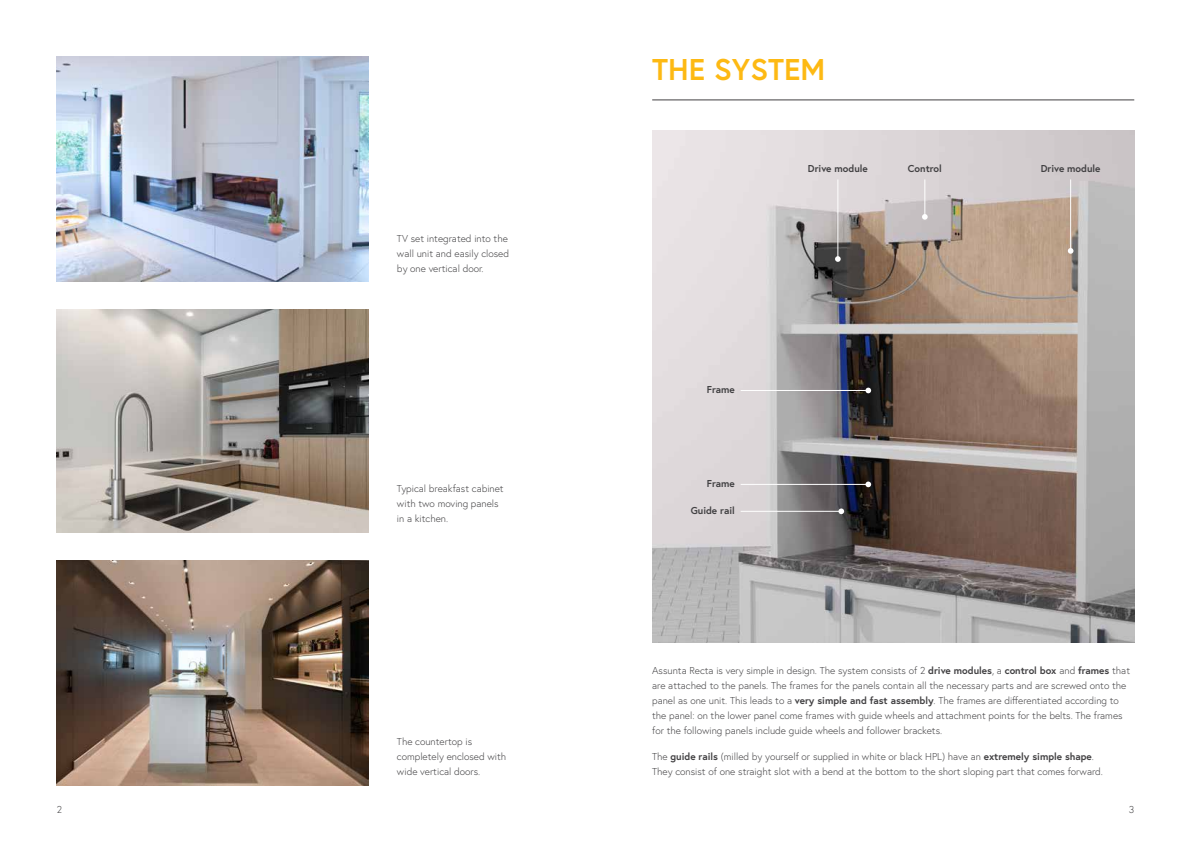
<style>
.page{position:relative;width:1191px;height:842px;background:#fff}
.page>*{position:absolute;margin:0;border:0;box-sizing:border-box;transform-origin:0 0}
.t1{font:700 30px "Europa";color:#fdb913}
.t2{font:300 10px/15px "Europa";color:#414042}
.t3{font:700 10px "Europa";color:#414042}
.s1{font-weight:700}
</style>
<div class="page">
<img style="left:57px;top:561px;width:312px;height:224px">
<img style="left:57px;top:310px;width:312px;height:222px">
<img style="left:57px;top:57px;width:312px;height:224px">
<hr style="left:652px;top:100px;width:482px;height:1px;background:#414042">
<img style="left:652px;top:130px;width:482px;height:513px">
<svg style="left:922px;top:214px;width:5px;height:6px"></svg>
<svg style="left:1067px;top:248px;width:6px;height:6px"></svg>
<hr style="left:1070px;top:179px;width:1px;height:71px;background:#fff">
<hr style="left:924px;top:179px;width:1px;height:37px;background:#fff">
<hr style="left:837px;top:179px;width:1px;height:80px;background:#fff">
<svg style="left:835px;top:256px;width:5px;height:6px"></svg>
<hr style="left:740px;top:390px;width:128px;height:1px;background:#fff">
<svg style="left:865px;top:388px;width:6px;height:5px"></svg>
<hr style="left:740px;top:484px;width:128px;height:1px;background:#fff">
<svg style="left:865px;top:482px;width:6px;height:5px"></svg>
<hr style="left:740px;top:511px;width:101px;height:1px;background:#fff">
<svg style="left:838px;top:508px;width:6px;height:6px"></svg>
<p class="t2" style="left:397px;top:230px;width:114px;text-align:justify">TV set integrated into the wall unit and easily closed by one vertical door.</p>
<p class="t2" style="left:397px;top:481px;width:108px">Typical breakfast cabinet with two moving panels in a kitchen.</p>
<p class="t2" style="left:397px;top:734px;width:111px">The countertop is completely enclosed with wide vertical doors.</p>
<h1 class="t1" style="left:652px;top:49px;width:175px">THE SYSTEM</h1>
<p class="t3" style="left:808px;top:161px;width:61px">Drive module</p>
<p class="t3" style="left:907px;top:161px;width:36px">Control</p>
<p class="t3" style="left:1040px;top:161px;width:61px">Drive module</p>
<p class="t3" style="left:706px;top:382px;width:30px">Frame</p>
<p class="t3" style="left:706px;top:477px;width:30px">Frame</p>
<p class="t3" style="left:690px;top:504px;width:46px">Guide rail</p>
<p class="t2" style="left:652px;top:663px;width:479px">Assunta Recta is very simple in design. The system consists of 2 <span class="s1">drive modules</span>, a <span class="s1">control box</span> and <span class="s1">frames</span> that are attached to the panels. The frames for the panels contain all the necessary parts and are screwed onto the panel as one unit. This leads to a <span class="s1">very simple and fast assembly</span>. The frames are differentiated according to the panel: on the lower panel come frames with guide wheels and attachment points for the belts. The frames for the following panels include guide wheels and follower brackets.</p>
<p class="t2" style="left:652px;top:749px;width:452px">The <span class="s1">guide rails</span> (milled by yourself or supplied in white or black HPL) have an <span class="s1">extremely simple shape</span>.<br>They consist of one straight slot with a bend at the bottom to the short sloping part that comes forward.</p>
<p class="t2" style="left:57px;top:802px;width:7px">2</p>
<p class="t2" style="left:1128px;top:802px;width:7px">3</p>
</div>
